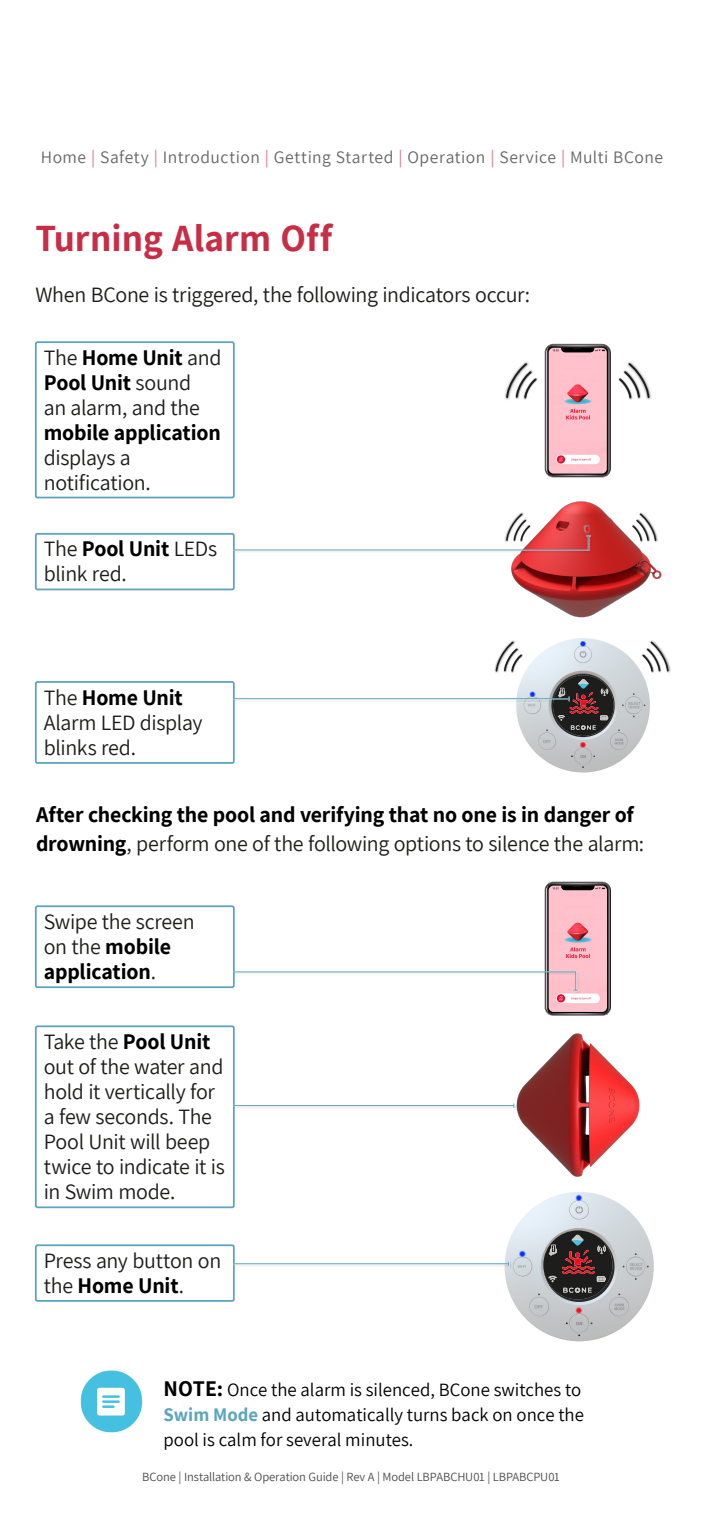
<style>
.page{position:relative;width:704px;height:1523px;background:#fff}
.page>*{position:absolute;margin:0;border:0;box-sizing:border-box;transform-origin:0 0}
.t1{font:700 37.5px "Assistant";letter-spacing:.005em;color:#c82d46}
.t2{font:21.88px/25px "Assistant";letter-spacing:-.015em;color:#1d1d1b}
.t3{font:700 21.88px/28.1px "Assistant";letter-spacing:-.01em;color:#000}
.t4{font:18.75px/25px "Assistant";color:#000}
.t5{font:17.5px "Assistant";letter-spacing:.03em;color:#666}
.t6{font:12.5px "Assistant";letter-spacing:-.01em;color:#4d4d4d}
.s1{color:#da7384}
.s2{font-weight:700;color:#000}
.s3{font-weight:400;color:#1d1d1b}
.s4{font-weight:700;font-size:21.88px}
.s5{font-weight:700;color:#5ca4bc}
</style>
<div class="page">
<svg style="left:544px;top:344px;width:66px;height:133px;background:#dfacb5"></svg>
<div style="left:503px;top:361px;width:26px;height:40px;background:#000;opacity:.75"></div>
<svg style="left:505px;top:362px;width:32px;height:37px"></svg>
<div style="left:625px;top:361px;width:27px;height:40px;background:#000;opacity:.75"></div>
<svg style="left:618px;top:362px;width:32px;height:37px"></svg>
<img style="left:516px;top:638px;width:134px;height:135px">
<svg style="left:579px;top:641px;width:7px;height:7px"></svg>
<svg style="left:579px;top:741px;width:7px;height:7px"></svg>
<div style="left:510px;top:654px;width:13px;height:19px;background:#000;opacity:.75"></div>
<div style="left:493px;top:639px;width:23px;height:35px;background:#000;opacity:.75"></div>
<svg style="left:494px;top:641px;width:28px;height:31px"></svg>
<div style="left:641px;top:654px;width:12px;height:19px;background:#000;opacity:.75"></div>
<div style="left:648px;top:639px;width:22px;height:35px;background:#000;opacity:.75"></div>
<svg style="left:641px;top:641px;width:27px;height:31px"></svg>
<svg style="left:528px;top:691px;width:7px;height:5px"></svg>
<img style="left:504px;top:1192px;width:150px;height:150px">
<svg style="left:575px;top:1194px;width:7px;height:7px"></svg>
<svg style="left:574px;top:1306px;width:8px;height:8px"></svg>
<svg style="left:543px;top:1230px;width:69px;height:69px"></svg>
<img style="left:543px;top:1230px;width:69px;height:69px;border-radius:35px">
<svg style="left:518px;top:1250px;width:8px;height:7px"></svg>
<img style="left:511px;top:501px;width:151px;height:117px">
<div style="left:504px;top:512px;width:20px;height:31px;background:#000;opacity:.75"></div>
<div style="left:637px;top:512px;width:21px;height:31px;background:#000;opacity:.75"></div>
<svg style="left:631px;top:513px;width:25px;height:29px"></svg>
<div style="left:35px;top:341px;width:199px;height:157px;border:2px solid #5ca4bc;border-radius:2px"></div>
<div style="left:35px;top:533px;width:199px;height:57px;border:2px solid #5ca4bc;border-radius:2px"></div>
<div style="left:233px;top:535px;width:359px;height:18px;background:#000;opacity:.2"></div>
<svg style="left:233px;top:550px;width:357px;height:1px"></svg>
<svg style="left:233px;top:513px;width:358px;height:37px"></svg>
<div style="left:35px;top:681px;width:199px;height:83px;border:2px solid #5ca4bc;border-radius:2px"></div>
<div style="left:233px;top:696px;width:339px;height:8px;background:#000;opacity:.2"></div>
<svg style="left:233px;top:696px;width:319px;height:5px"></svg>
<hr style="left:234px;top:698px;width:334px;height:1px;background:#5ca4bc">
<svg style="left:552px;top:675px;width:61px;height:61px;background:#554a4b"></svg>
<div style="left:35px;top:905px;width:199px;height:83px;border:2px solid #5ca4bc;border-radius:2px"></div>
<svg style="left:233px;top:881px;width:377px;height:135px"></svg>
<img style="left:516px;top:1033px;width:124px;height:144px">
<div style="left:35px;top:1244px;width:199px;height:57px;border:2px solid #5ca4bc;border-radius:2px"></div>
<div style="left:233px;top:1261px;width:279px;height:8px;background:#f8f8f8"></div>
<svg style="left:233px;top:1261px;width:276px;height:5px"></svg>
<hr style="left:234px;top:1263px;width:274px;height:1px;background:#5ca4bc">
<div style="left:35px;top:1025px;width:199px;height:183px;border:2px solid #5ca4bc;border-radius:2px"></div>
<div style="left:233px;top:1103px;width:284px;height:7px;background:#f8f8f8"></div>
<svg style="left:233px;top:1102px;width:281px;height:6px"></svg>
<hr style="left:234px;top:1105px;width:279px;height:1px;background:#5ca4bc">
<svg style="left:80px;top:1370px;width:63px;height:63px;fill:#46c0e0"></svg>
<svg style="left:97px;top:1387px;width:28px;height:28px"></svg>
<p class="t5" style="left:41px;top:145px;width:623px">Home <span class="s1">|</span> Safety <span class="s1">|</span> Introduction <span class="s1">|</span> Getting Started <span class="s1">|</span> Operation <span class="s1">|</span> Service <span class="s1">|</span> Multi BCone</p>
<h1 class="t1" style="left:35px;top:213px;width:298px">Turning Alarm Off</h1>
<p class="t2" style="left:35px;top:281px;width:495px">When BCone is triggered, the following indicators occur:</p>
<p class="t2" style="left:44px;top:344px;width:179px">The <span class="s2">Home Unit</span> and<br><span class="s2">Pool Unit</span> sound<br>an alarm, and the</p>
<p class="t3" style="left:44px;top:417px;width:178px">mobile application</p>
<p class="t2" style="left:44px;top:444px;width:108px">displays a notification.</p>
<p class="t2" style="left:44px;top:535px;width:175px">The <span class="s2">Pool Unit</span> LEDs blink red.</p>
<p class="t2" style="left:44px;top:684px;width:160px">The <span class="s2">Home Unit<br></span>Alarm LED display blinks red.</p>
<p class="t3" style="left:36px;top:800px;width:609px">After checking the pool and verifying that no one is in danger of drowning<span class="s3">, perform one of the following options to silence the alarm:</span></p>
<p class="t2" style="left:44px;top:908px;width:152px">Swipe the screen on the <span class="s2">mobile application</span>.</p>
<p class="t2" style="left:44px;top:1028px;width:183px">Take the <span class="s2">Pool Unit </span>out of the water and hold it vertically for a few seconds. The<br>Pool Unit will beep twice to indicate it is in Swim mode.</p>
<p class="t2" style="left:44px;top:1247px;width:179px">Press any button on the <span class="s2">Home Unit</span>.</p>
<p class="t4" style="left:163px;top:1376px;width:421px"><span class="s4">NOTE:</span> Once the alarm is silenced, BCone switches to<br><span class="s5">Swim Mode</span> and automatically turns back on once the pool is calm for several minutes.</p>
<p class="t6" style="left:142px;top:1468px;width:419px">BCone | Installation &amp; Operation Guide | Rev A | Model LBPABCHU01 | LBPABCPU01</p>
</div>
